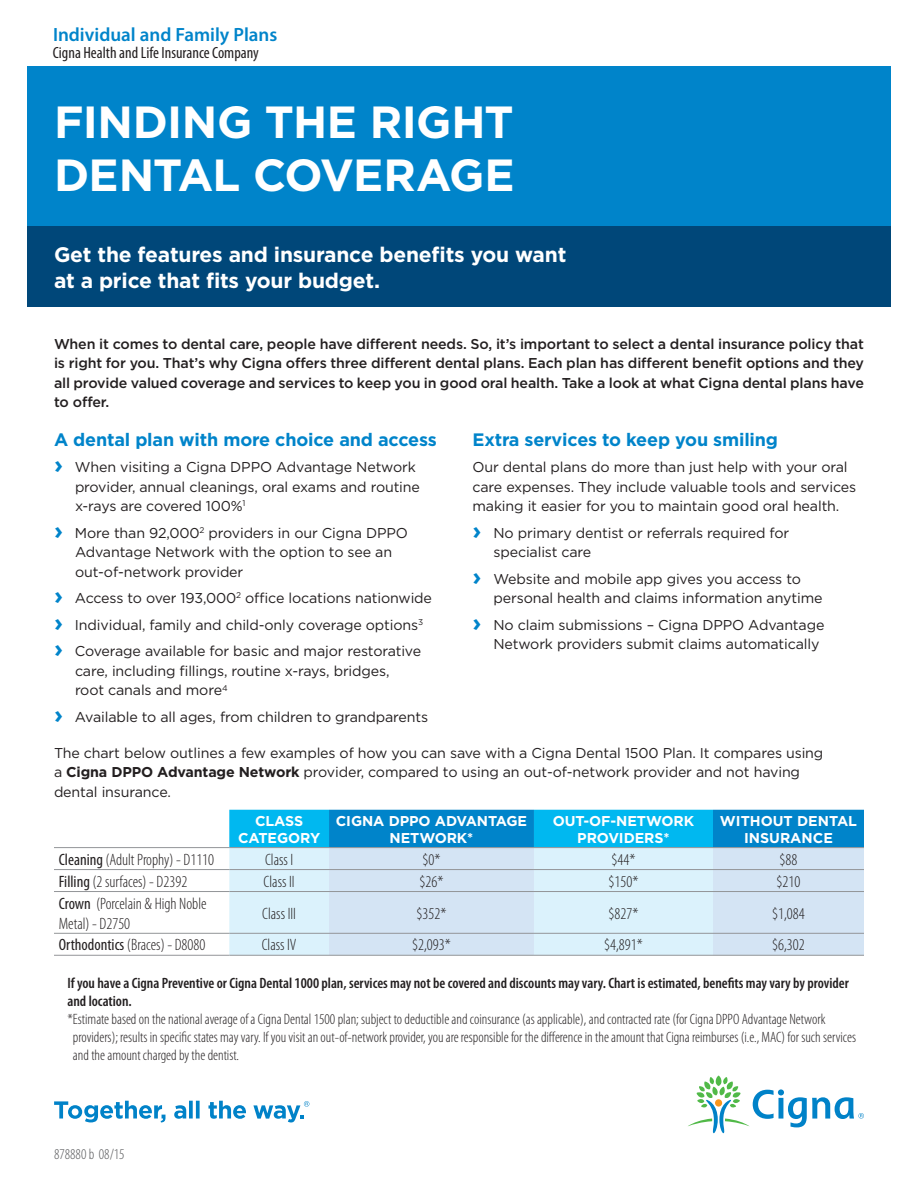
<style>
.page{position:relative;width:918px;height:1188px;background:#fff}
.page>*{position:absolute;margin:0;border:0;box-sizing:border-box;transform-origin:0 0}
.Headline_bold_40_45{font:700 45px/52.5px "Gotham";letter-spacing:-.015em;color:#fff}
.Subheadline_bold_14{font:700 21px/25.5px "Gotham";letter-spacing:-.01em;color:#fff}
.t1{font:600 19.2px "Myriad Pro";color:#0084ca}
.Subhead_body_bold_12{font:700 18px "Gotham";letter-spacing:-.01em;color:#0084ca}
.Chart_copy{font:300 condensed 16.5px/19.8px "Myriad Pro";color:#231f20}
.M-Legal_copy_Cat{font:condensed 16.35px "Myriad Pro";color:#231f20}
.Legal_copy_Cat{font:300 condensed 15px/18px "Myriad Pro";color:#231f20}
.Legal_copy_Cat-2{font:600 condensed 15px/18px "Myriad Pro";color:#231f20}
.M-Legal_copy_Cat-2{font:300 condensed 15px "Myriad Pro";color:#57585a}
.Bullet_copy_book_9_5{font:14.25px/19.5px "Gotham";letter-spacing:-.01em;color:#231f20}
.Body_copy__book_9_5{font:14.25px/19.5px "Gotham";letter-spacing:-.01em;color:#231f20}
.Body_large_intro_cop{font:500 14.25px/19.5px "Gotham";letter-spacing:-.01em;color:#231f20;text-align:justify}
.Chart_heading_center{font:700 14.25px/16.5px "Gotham";letter-spacing:-.005em;color:#fff;text-align:center}
.s1{font-weight:700;font-size:24px;color:#0084ca}
.s2{font-weight:700}
.s3{font-weight:400}
</style>
<div class="page">
<div style="left:27px;top:66px;width:864px;height:235px;background:#0084ca"></div>
<div style="left:27px;top:227px;width:864px;height:80px;background:#004779"></div>
<svg style="left:229px;top:810px;width:635px;height:37px;background:#009bda"></svg>
<div style="left:229px;top:848px;width:100px;height:107px;background:#dbf2fc"></div>
<svg style="left:329px;top:848px;width:535px;height:107px;background:#d5e8f6"></svg>
<hr style="left:54px;top:847px;width:175px;height:1px;background:#939598">
<hr style="left:229px;top:847px;width:100px;height:1px;background:#939598">
<hr style="left:329px;top:847px;width:205px;height:1px;background:#939598">
<hr style="left:534px;top:847px;width:179px;height:1px;background:#939598">
<hr style="left:713px;top:847px;width:151px;height:1px;background:#939598">
<hr style="left:54px;top:869px;width:175px;height:1px;background:#939598">
<hr style="left:229px;top:869px;width:100px;height:1px;background:#939598">
<hr style="left:329px;top:869px;width:205px;height:1px;background:#939598">
<hr style="left:534px;top:869px;width:179px;height:1px;background:#939598">
<hr style="left:713px;top:869px;width:151px;height:1px;background:#939598">
<hr style="left:54px;top:891px;width:175px;height:1px;background:#939598">
<hr style="left:229px;top:891px;width:100px;height:1px;background:#939598">
<hr style="left:329px;top:891px;width:205px;height:1px;background:#939598">
<hr style="left:534px;top:891px;width:179px;height:1px;background:#939598">
<hr style="left:713px;top:891px;width:151px;height:1px;background:#939598">
<hr style="left:54px;top:933px;width:175px;height:1px;background:#939598">
<hr style="left:229px;top:933px;width:100px;height:1px;background:#939598">
<hr style="left:329px;top:933px;width:205px;height:1px;background:#939598">
<hr style="left:534px;top:933px;width:179px;height:1px;background:#939598">
<hr style="left:713px;top:933px;width:151px;height:1px;background:#939598">
<hr style="left:54px;top:955px;width:175px;height:1px;background:#939598">
<hr style="left:229px;top:955px;width:100px;height:1px;background:#939598">
<hr style="left:329px;top:955px;width:205px;height:1px;background:#939598">
<hr style="left:534px;top:955px;width:179px;height:1px;background:#939598">
<hr style="left:713px;top:955px;width:151px;height:1px;background:#939598">
<svg style="left:54px;top:1101px;width:111px;height:21px"></svg>
<svg style="left:174px;top:1101px;width:26px;height:18px"></svg>
<svg style="left:208px;top:1101px;width:38px;height:18px"></svg>
<svg style="left:253px;top:1101px;width:56px;height:21px"></svg>
<svg style="left:688px;top:1076px;width:176px;height:57px"></svg>
<h3 class="t1" style="left:53px;top:24px;width:226px">Individual and Family Plans</h3>
<p class="M-Legal_copy_Cat" style="left:53px;top:44px;width:207px">Cigna Health and Life Insurance Company</p>
<p class="Headline_bold_40_45" style="left:54px;top:95px;width:462px">FINDING THE RIGHT<br>DENTAL COVERAGE</p>
<p class="Subheadline_bold_14" style="left:54px;top:242px;width:514px">Get the features and insurance benefits you want at a price that fits your budget.</p>
<p class="Body_large_intro_cop" style="left:54px;top:334px;width:812px">When it comes to dental care, people have different needs. So, it’s important to select a dental insurance policy that is right for you. That’s why Cigna offers three different dental plans. Each plan has different benefit options and they all provide valued coverage and services to keep you in good oral health. Take a look at what Cigna dental plans have to offer.</p>
<p class="Subhead_body_bold_12" style="left:54px;top:429px;width:384px">A dental plan with more choice and access</p>
<p class="Bullet_copy_book_9_5" style="left:75px;top:457px;width:347px;text-indent:-21px"><span class="s1">›</span> When visiting a Cigna DPPO Advantage Network provider, annual cleanings, oral exams and routine x-rays are covered 100%<sup>1</sup></p>
<p class="Bullet_copy_book_9_5" style="left:75px;top:523px;width:334px;text-indent:-21px"><span class="s1">›</span> More than 92,000<sup>2</sup> providers in our Cigna DPPO<br>Advantage Network with the option to see an out-of-network provider</p>
<p class="Bullet_copy_book_9_5" style="left:54px;top:588px;width:380px"><span class="s1">›</span> Access to over 193,000<sup>2</sup> office locations nationwide</p>
<p class="Bullet_copy_book_9_5" style="left:54px;top:615px;width:371px"><span class="s1">›</span> Individual, family and child-only coverage options<sup>3</sup></p>
<p class="Bullet_copy_book_9_5" style="left:75px;top:641px;width:348px;text-indent:-21px"><span class="s1">›</span> Coverage available for basic and major restorative care, including fillings, routine x-rays, bridges, root canals and more<sup>4</sup></p>
<p class="Bullet_copy_book_9_5" style="left:54px;top:707px;width:376px"><span class="s1">›</span> Available to all ages, from children to grandparents</p>
<p class="Subhead_body_bold_12" style="left:472px;top:429px;width:307px">Extra services to keep you smiling</p>
<p class="Body_copy__book_9_5" style="left:472px;top:457px;width:385px">Our dental plans do more than just help with your oral care expenses. They include valuable tools and services making it easier for you to maintain good oral health.</p>
<p class="Bullet_copy_book_9_5" style="left:494px;top:523px;width:297px;text-indent:-21px"><span class="s1">›</span> No primary dentist or referrals required for specialist care</p>
<p class="Bullet_copy_book_9_5" style="left:494px;top:569px;width:331px;text-indent:-21px"><span class="s1">›</span> Website and mobile app gives you access to personal health and claims information anytime</p>
<p class="Bullet_copy_book_9_5" style="left:494px;top:615px;width:332px;text-indent:-21px"><span class="s1">›</span> No claim submissions – Cigna DPPO Advantage<br>Network providers submit claims automatically</p>
<p class="Body_copy__book_9_5" style="left:54px;top:743px;width:771px">The chart below outlines a few examples of how you can save with a Cigna Dental 1500 Plan. It compares using a <span class="s2">Cigna DPPO Advantage Network</span> provider, compared to using an out-of-network provider and not having dental insurance.</p>
<p class="Chart_heading_center" style="left:238px;top:812px;width:84px">CLASS<br>CATEGORY</p>
<p class="Chart_heading_center" style="left:336px;top:812px;width:193px">CIGNA DPPO ADVANTAGE<br>NETWORK*</p>
<p class="Chart_heading_center" style="left:553px;top:813px;width:143px">OUT-OF-NETWORK<br>PROVIDERS*</p>
<p class="Chart_heading_center" style="left:720px;top:812px;width:139px">WITHOUT DENTAL<br>INSURANCE</p>
<p class="Chart_copy" style="left:59px;top:850px;width:157px"><span class="s3">Cleaning</span> (Adult Prophy) - D1110</p>
<p class="Chart_copy" style="left:265px;top:850px;width:30px">Class I</p>
<p class="Chart_copy" style="left:423px;top:850px;width:19px">$0*</p>
<p class="Chart_copy" style="left:612px;top:850px;width:25px">$44*</p>
<p class="Chart_copy" style="left:780px;top:850px;width:19px">$88</p>
<p class="Chart_copy" style="left:59px;top:872px;width:130px"><span class="s3">Filling</span> (2 surfaces) - D2392</p>
<p class="Chart_copy" style="left:264px;top:872px;width:33px">Class II</p>
<p class="Chart_copy" style="left:420px;top:872px;width:25px">$26*</p>
<p class="Chart_copy" style="left:609px;top:872px;width:31px">$150*</p>
<p class="Chart_copy" style="left:777px;top:872px;width:25px">$210</p>
<p class="Chart_copy" style="left:59px;top:894px;width:149px"><span class="s3">Crown</span> (Porcelain &amp; High Noble<br>Metal) - D2750</p>
<p class="Chart_copy" style="left:262px;top:904px;width:35px">Class III</p>
<p class="Chart_copy" style="left:417px;top:904px;width:31px">$352*</p>
<p class="Chart_copy" style="left:609px;top:904px;width:31px">$827*</p>
<p class="Chart_copy" style="left:772px;top:904px;width:34px">$1,084</p>
<p class="Chart_copy" style="left:59px;top:936px;width:148px"><span class="s3">Orthodontics</span> (Braces) - D8080</p>
<p class="Chart_copy" style="left:262px;top:936px;width:36px">Class IV</p>
<p class="Chart_copy" style="left:412px;top:936px;width:40px">$2,093*</p>
<p class="Chart_copy" style="left:604px;top:936px;width:40px">$4,891*</p>
<p class="Chart_copy" style="left:772px;top:936px;width:34px">$6,302</p>
<p class="Legal_copy_Cat-2" style="left:68px;top:974px;width:783px">If you have a Cigna Preventive or Cigna Dental 1000 plan, services may not be covered and discounts may vary. Chart is estimated, benefits may vary by provider and location.</p>
<p class="Legal_copy_Cat" style="left:73px;top:1010px;width:785px;text-indent:-5px">*Estimate based on the national average of a Cigna Dental 1500 plan; subject to deductible and coinsurance (as applicable), and contracted rate (for Cigna DPPO Advantage Network providers); results in specific states may vary. If you visit an out-of-network provider, you are responsible for the difference in the amount that Cigna reimburses (i.e., MAC) for such services and the amount charged by the dentist.</p>
<p class="M-Legal_copy_Cat-2" style="left:54px;top:1146px;width:72px">878880 b 08/15</p>
</div>
